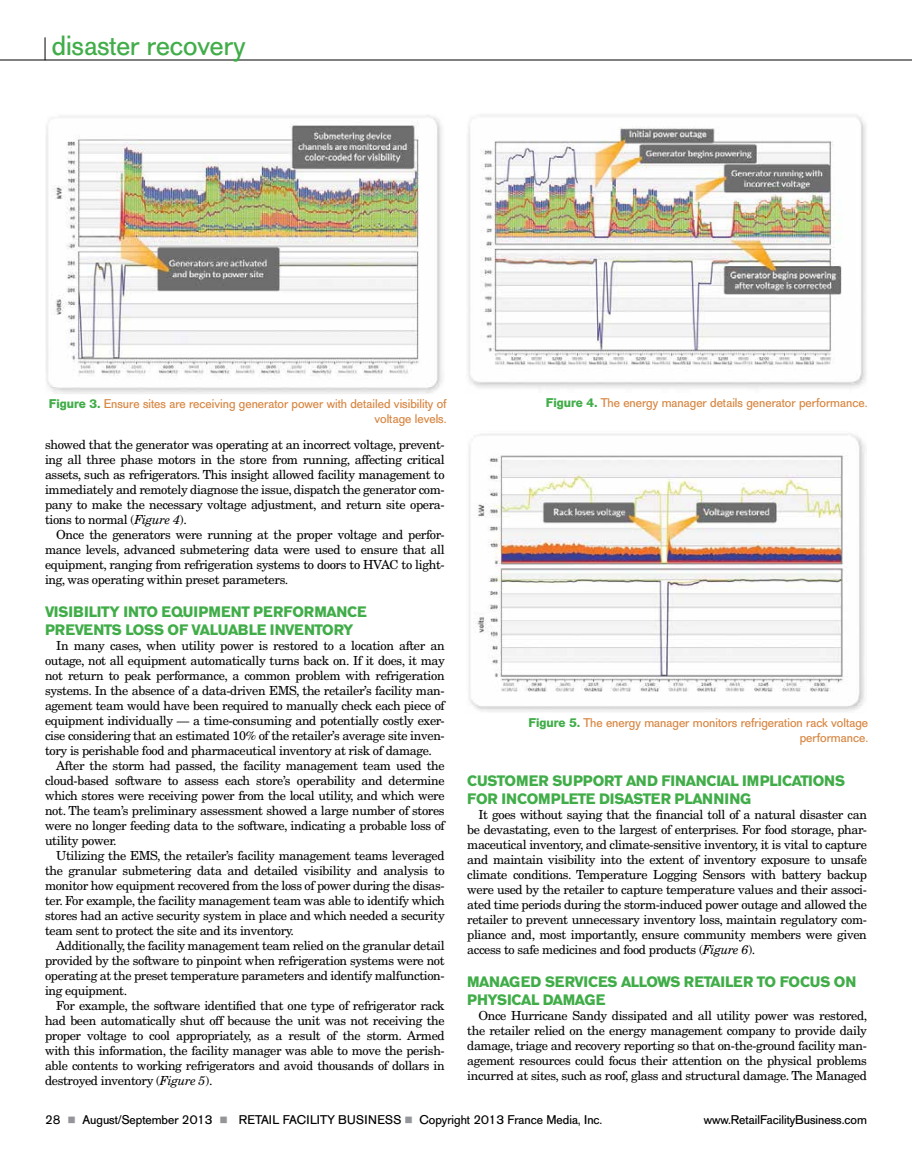
<style>
.page{position:relative;width:912px;height:1170px;background:#fff}
.page>*{position:absolute;margin:0;border:0;box-sizing:border-box;transform-origin:0 0}
.t1{font:27.5px "AG Old Face";color:#41ad49}
.t2{font:700 15px/18px "AG Old Face";letter-spacing:-.01em;color:#41ad49}
.t3{font:700 15px/18px "AG Old Face";letter-spacing:-.03em;color:#41ad49}
.t4{font:12.5px/15px "New Century Schlbk";letter-spacing:-.03em;color:#000;text-align:justify}
.t5{font:12.5px/15px "AG Old Face";color:#d78641;text-align:right}
.t6{font:12.5px "AG Old Face";color:#000}
.s1{font-weight:700;color:#41ad49}
.s2{font-style:italic}
.s3{color:#939598}
</style>
<div class="page">
<hr style="left:0;top:60px;width:911px;height:1px;background:#000">
<svg style="left:45px;top:37px;width:1px;height:23px"></svg>
<img style="left:469px;top:433px;width:396px;height:279px">
<img style="left:46px;top:115px;width:397px;height:279px">
<img style="left:468px;top:115px;width:398px;height:274px">
<h1 class="t1" style="left:52px;top:30px;width:195px">disaster recovery</h1>
<p class="t5" style="left:49px;top:397px;width:399px"><span class="s1">FIGURE 3.</span> Ensure sites are receiving generator power with detailed visibility of voltage levels.</p>
<p class="t4" style="left:45px;top:437px;width:401px">showed that the generator was operating at an incorrect voltage, prevent&shy;ing all three phase motors in the store from running, affecting critical assets, such as refrigerators. This insight allowed facility management to immediately and remotely diagnose the issue, dispatch the generator com&shy;pany to make the necessary voltage adjustment, and return site opera&shy;tions to normal (<span class="s2">Figure 4</span>).</p>
<p class="t4" style="left:45px;top:527px;width:401px;text-indent:11px">Once the generators were running at the proper voltage and perfor&shy;mance levels, advanced submetering data were used to ensure that all equipment, ranging from refrigeration systems to doors to HVAC to light&shy;ing, was operating within preset parameters.</p>
<p class="t2" style="left:45px;top:603px;width:159px">VISI BILITY INTO EQUIPME</p>
<p class="t2" style="left:231px;top:603px;width:136px">NT PERFORMANCE</p>
<p class="t2" style="left:45px;top:621px;width:31px">PREVE</p>
<p class="t3" style="left:93px;top:621px;width:261px">NTS LOSS OF VALUABLE INVE NTORY</p>
<p class="t4" style="left:45px;top:638px;width:401px;text-indent:11px">In many cases, when utility power is restored to a location after an outage, not all equipment automatically turns back on. If it does, it may not return to peak performance, a common problem with refrigeration systems. In the absence of a data-driven EMS, the retailer’s facility man&shy;agement team would have been required to manually check each piece of equipment individually — a time-consuming and potentially costly exer&shy;cise considering that an estimated 10% of the retailer’s average site inven&shy;tory is perishable food and pharmaceutical inventory at risk of damage.</p>
<p class="t4" style="left:45px;top:758px;width:401px;text-indent:11px">After the storm had passed, the facility management team used the cloud-based software to assess each store’s operability and determine which stores were receiving power from the local utility, and which were not. The team’s preliminary assessment showed a large number of stores were no longer feeding data to the software, indicating a probable loss of utility power.</p>
<p class="t4" style="left:45px;top:848px;width:401px;text-indent:11px">Utilizing the EMS, the retailer’s facility management teams leveraged the granular submetering data and detailed visibility and analysis to monitor how equipment recovered from the loss of power during the disas&shy;ter. For example, the facility management team was able to identify which stores had an active security system in place and which needed a security team sent to protect the site and its inventory.</p>
<p class="t4" style="left:45px;top:938px;width:401px;text-indent:11px">Additionally, the facility management team relied on the granular detail provided by the software to pinpoint when refrigeration systems were not operating at the preset temperature parameters and identify malfunction&shy;ing equipment.</p>
<p class="t4" style="left:45px;top:998px;width:401px;text-indent:11px">For example, the software identified that one type of refrigerator rack had been automatically shut off because the unit was not receiving the proper voltage to cool appropriately, as a result of the storm. Armed with this information, the facility manager was able to move the perish&shy;able contents to working refrigerators and avoid thousands of dollars in destroyed inventory (<span class="s2">Figure 5</span>).</p>
<p class="t5" style="left:546px;top:396px;width:323px"><span class="s1">FIGURE 4.</span> The energy manager details generator performance.</p>
<p class="t5" style="left:528px;top:716px;width:341px"><span class="s1">FIGURE 5.</span> The energy manager monitors refrigeration rack voltage performance.</p>
<p class="t2" style="left:467px;top:771px;width:378px">CUSTOME R SUPPORT AND FI NANCIAL IMPLICATIONS<br>FOR INCOMPLETE DISASTER PLANNING</p>
<p class="t4" style="left:467px;top:807px;width:401px;text-indent:11px">It goes without saying that the financial toll of a natural disaster can be devastating, even to the largest of enterprises. For food storage, phar&shy;maceutical inventory, and climate-sensitive inventory, it is vital to capture and maintain visibility into the extent of inventory exposure to unsafe climate conditions. Temperature Logging Sensors with battery backup were used by the retailer to capture temperature values and their associ&shy;ated time periods during the storm-induced power outage and allowed the retailer to prevent unnecessary inventory loss, maintain regulatory com&shy;pliance and, most importantly, ensure community members were given access to safe medicines and food products (<span class="s2">Figure 6</span>).</p>
<p class="t2" style="left:467px;top:972px;width:54px">MANAGED</p>
<p class="t3" style="left:467px;top:972px;width:390px;text-indent:78px">SERVICES ALLOWS RETAILER TO FOCUS ON<br>PHYSI CAL DAMAGE</p>
<p class="t4" style="left:467px;top:1008px;width:401px;text-indent:11px">Once Hurricane Sandy dissipated and all utility power was restored, the retailer relied on the energy management company to provide daily damage, triage and recovery reporting so that on-the-ground facility man&shy;agement resources could focus their attention on the physical problems incurred at sites, such as roof, glass and structural damage. The Managed</p>
<p class="t6" style="left:45px;top:1113px;width:558px">28 <span class="s3">■</span> August/September 2013 <span class="s3">■</span> Retai l Faci lity Busi ness <span class="s3">■</span> Copyright 2013 France Media, Inc.</p>
<p class="t6" style="left:703px;top:1113px;width:165px">www.RetailFacilityBusiness.com</p>
</div>
